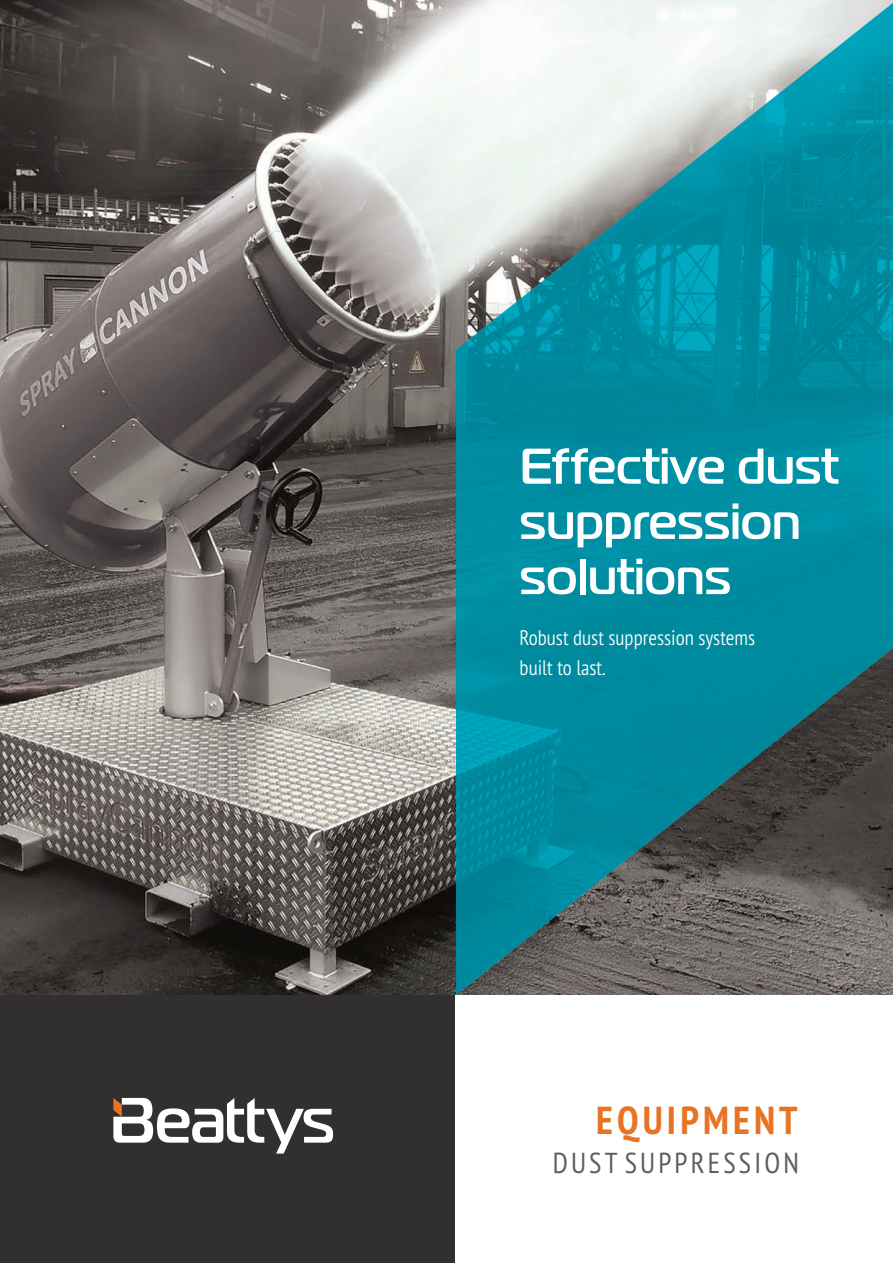
<style>
.page{position:relative;width:893px;height:1263px;background:#fff}
.page>*{position:absolute;margin:0;border:0;box-sizing:border-box;transform-origin:0 0}
.t1{font:500 50.1px/55.2px "Magistral";color:#fff}
.t2{font:700 condensed 39px "PT Sans Pro";letter-spacing:.105em;color:#e97324}
.t3{font:condensed 28.95px "PT Sans Pro";letter-spacing:.11em;color:#5f5f62}
.Intro{font:300 condensed 21px/30px "PT Sans Pro";color:#fff}
</style>
<div class="page">
<img style="left:0;top:0;width:456px;height:995px">
<div style="left:0;top:995px;width:463px;height:268px;background:#312f30"></div>
<div style="left:456px;top:995px;width:437px;height:268px;background:#fff"></div>
<svg style="left:456px;top:0;width:437px;height:995px;background:#37929e"></svg>
<svg style="left:113px;top:1098px;width:220px;height:55px"></svg>
<p class="t1" style="left:520px;top:439px;width:320px">Effective dust suppression solutions</p>
<p class="Intro" style="left:520px;top:622px;width:237px">Robust dust suppression systems built to last.</p>
<p class="t2" style="left:596px;top:1094px;width:203px">EQUIPMENT</p>
<p class="t3" style="left:553px;top:1144px;width:248px">DUST SUPPRESSION</p>
</div>
